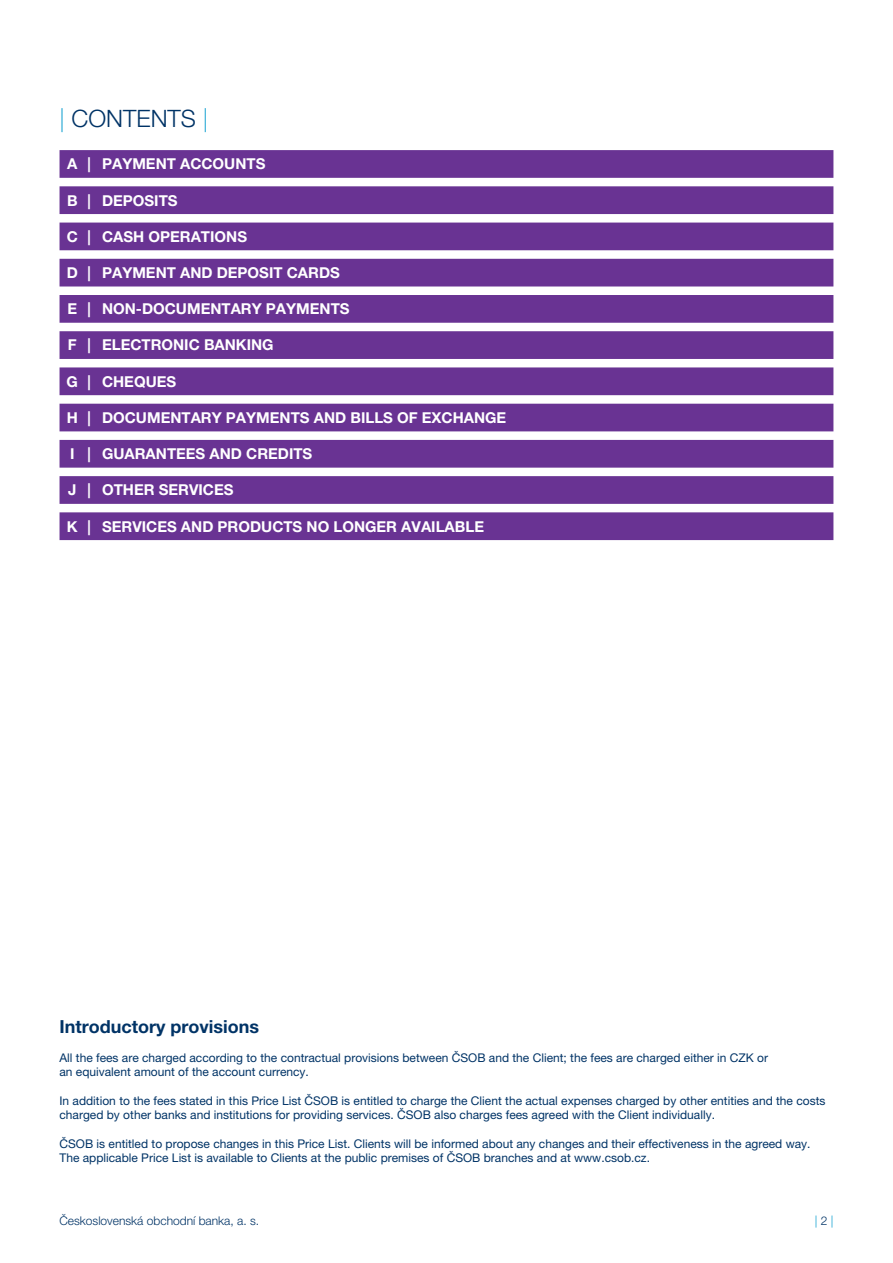
<style>
.page{position:relative;width:893px;height:1263px;background:#fff}
.page>*{position:absolute;margin:0;border:0;box-sizing:border-box;transform-origin:0 0}
.t1{font:300 24px "Helvetica Neue LT Pro";color:#036}
.Nadpis_hlavni_2{font:700 18px "Helvetica Neue LT Pro";color:#036}
.Obsah_nadpisy{font:700 15px "Helvetica Neue LT Pro";color:#fff}
.Normal_polozka{font:12px/14.4px "Helvetica Neue LT Pro";color:#036}
.t2{font:300 12px "Helvetica Neue LT Pro";color:#036}
.t3{font:300 12px "Helvetica Neue LT Pro";color:#0099cd}
.s1{font-weight:100;color:#0099cd}
.s2{color:#036}
</style>
<div class="page">
<svg style="left:60px;top:150px;width:773px;height:390px;fill:#693393"></svg>
<p class="t1" style="left:60px;top:103px;width:150px"><span class="s1">|</span> CONTENTS <span class="s1">|</span></p>
<p class="Obsah_nadpisy" style="left:67px;top:155px;width:12px">A</p>
<p class="Obsah_nadpisy" style="left:88px;top:155px;width:5px">|</p>
<p class="Obsah_nadpisy" style="left:102px;top:155px;width:165px">PAYMENT ACCOUNTS</p>
<p class="Obsah_nadpisy" style="left:67px;top:191px;width:12px">B</p>
<p class="Obsah_nadpisy" style="left:88px;top:191px;width:5px">|</p>
<p class="Obsah_nadpisy" style="left:102px;top:191px;width:77px">DEPOSITS</p>
<p class="Obsah_nadpisy" style="left:67px;top:227px;width:13px">C</p>
<p class="Obsah_nadpisy" style="left:88px;top:227px;width:5px">|</p>
<p class="Obsah_nadpisy" style="left:102px;top:227px;width:147px">CASH OPERATIONS</p>
<p class="Obsah_nadpisy" style="left:67px;top:263px;width:13px">D</p>
<p class="Obsah_nadpisy" style="left:88px;top:263px;width:5px">|</p>
<p class="Obsah_nadpisy" style="left:102px;top:263px;width:239px">PAYMENT AND DEPOSIT CARDS</p>
<p class="Obsah_nadpisy" style="left:67px;top:300px;width:11px">E</p>
<p class="Obsah_nadpisy" style="left:88px;top:300px;width:5px">|</p>
<p class="Obsah_nadpisy" style="left:102px;top:300px;width:249px">NON-DOCUMENTARY PAYMENTS</p>
<p class="Obsah_nadpisy" style="left:68px;top:336px;width:10px">F</p>
<p class="Obsah_nadpisy" style="left:88px;top:336px;width:5px">|</p>
<p class="Obsah_nadpisy" style="left:102px;top:336px;width:173px">ELECTRONIC BANKING</p>
<p class="Obsah_nadpisy" style="left:67px;top:372px;width:13px">G</p>
<p class="Obsah_nadpisy" style="left:88px;top:372px;width:5px">|</p>
<p class="Obsah_nadpisy" style="left:102px;top:372px;width:76px">CHEQUES</p>
<p class="Obsah_nadpisy" style="left:67px;top:408px;width:13px">H</p>
<p class="Obsah_nadpisy" style="left:88px;top:408px;width:5px">|</p>
<p class="Obsah_nadpisy" style="left:102px;top:408px;width:406px">DOCUMENTARY PAYMENTS AND BILLS OF EXCHANGE</p>
<p class="Obsah_nadpisy" style="left:70px;top:444px;width:6px">I</p>
<p class="Obsah_nadpisy" style="left:88px;top:444px;width:5px">|</p>
<p class="Obsah_nadpisy" style="left:102px;top:444px;width:212px">GUARANTEES AND CREDITS</p>
<p class="Obsah_nadpisy" style="left:68px;top:481px;width:10px">J</p>
<p class="Obsah_nadpisy" style="left:88px;top:481px;width:5px">|</p>
<p class="Obsah_nadpisy" style="left:102px;top:481px;width:133px">OTHER SERVICES</p>
<p class="Obsah_nadpisy" style="left:67px;top:517px;width:12px">K</p>
<p class="Obsah_nadpisy" style="left:88px;top:517px;width:5px">|</p>
<p class="Obsah_nadpisy" style="left:102px;top:517px;width:384px">SERVICES AND PRODUCTS NO LONGER AVAILABLE</p>
<p class="Nadpis_hlavni_2" style="left:60px;top:1015px;width:201px">Introductory provisions</p>
<p class="Normal_polozka" style="left:60px;top:1050px;width:710px">All the fees are charged according to the contractual provisions between ČSOB and the Client; the fees are charged either in CZK or an equivalent amount of the account currency.</p>
<p class="Normal_polozka" style="left:60px;top:1093px;width:767px">In addition to the fees stated in this Price List ČSOB is entitled to charge the Client the actual expenses charged by other entities and the costs charged by other banks and institutions for providing services. ČSOB also charges fees agreed with the Client individually.</p>
<p class="Normal_polozka" style="left:60px;top:1136px;width:752px">ČSOB is entitled to propose changes in this Price List. Clients will be informed about any changes and their effectiveness in the agreed way.<br>The applicable Price List is available to Clients at the public premises of ČSOB branches and at www.csob.cz.</p>
<p class="t2" style="left:60px;top:1213px;width:201px">Československá obchodní banka, a. s.</p>
<p class="t3" style="left:815px;top:1213px;width:20px">| <span class="s2">2</span> |</p>
</div>
